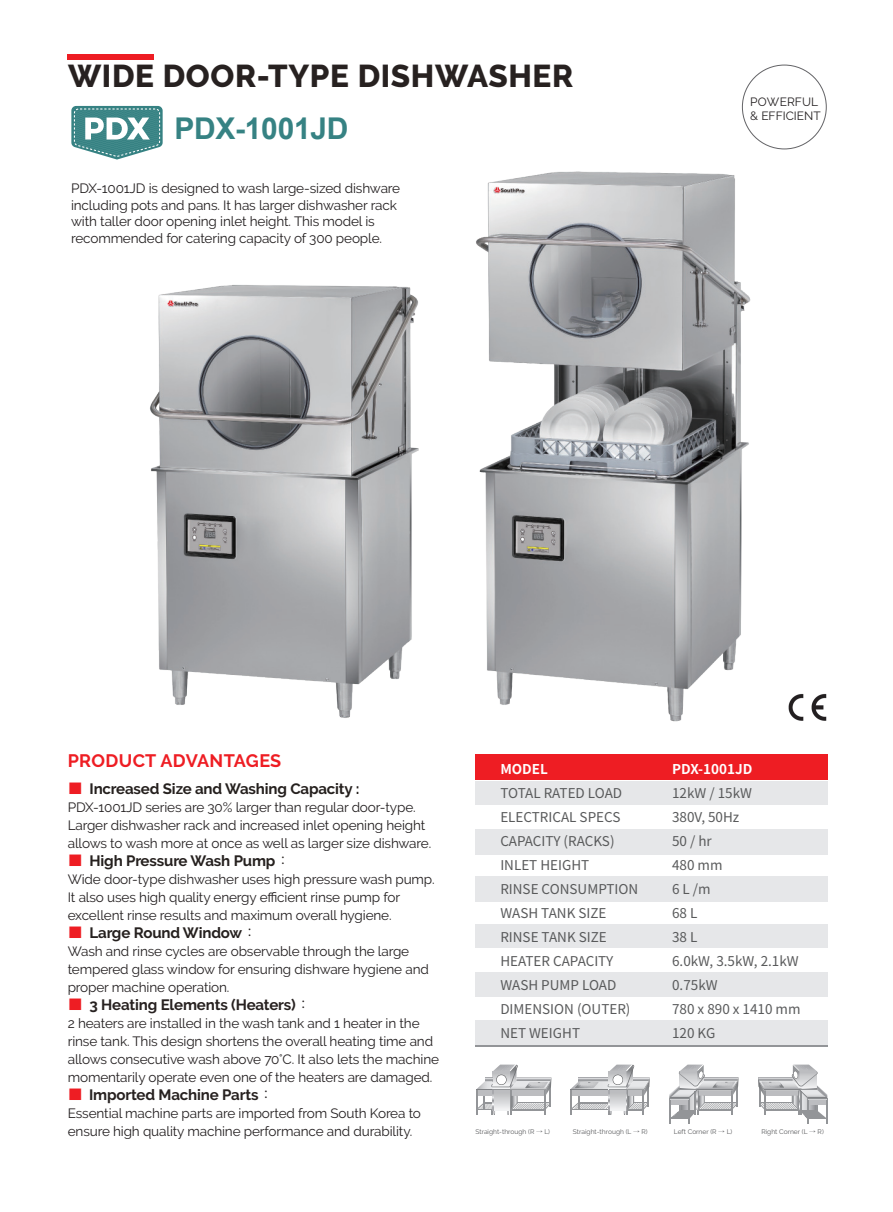
<style>
.page{position:relative;width:893px;height:1212px;background:#fff}
.page>*{position:absolute;margin:0;border:0;box-sizing:border-box;transform-origin:0 0}
.t1{font:800 31.5px "Raleway";letter-spacing:.02em;color:#272120}
.t2{font:700 30px "Arial";letter-spacing:-.01em;color:#368283}
.t3{font:700 18px "Raleway";letter-spacing:.02em;color:#ee1d23}
.t4{font:700 15px "Raleway";letter-spacing:-.01em;color:#25201e}
.t5{font:700 15px "Raleway";letter-spacing:-.01em;color:#272120}
.t6{font:13.5px/18px "Raleway";letter-spacing:-.01em;color:#231f20}
.t7{font:13.5px "Noto Sans CJ Kkr";color:#595a5b}
.t8{font:700 13.5px "Noto Sans CJ Kkr";color:#fff}
.t9{font:12px/14.4px "Raleway";color:#231f20}
.t10{font:6.6px "Raleway";color:#58595b}
.s1{font-family:"Adobe Myungjo Std";font-weight:500;color:#ee1d23}
.s2{font-family:"Adobe Myungjo Std";font-weight:500}
.s3{font-family:"Adobe Myungjo Std";font-weight:500;color:#231f20}
</style>
<div class="page">
<img style="left:476px;top:171px;width:275px;height:551px">
<img style="left:150px;top:285px;width:269px;height:433px">
<svg style="left:71px;top:106px;width:92px;height:54px"></svg>
<svg style="left:476px;top:1064px;width:75px;height:51px"></svg>
<svg style="left:570px;top:1064px;width:80px;height:51px"></svg>
<svg style="left:669px;top:1064px;width:70px;height:59px"></svg>
<svg style="left:758px;top:1064px;width:69px;height:59px"></svg>
<div style="left:475px;top:829px;width:352px;height:25px;background:#e6e7e9"></div>
<div style="left:475px;top:754px;width:352px;height:26px;background:#ee1d23"></div>
<div style="left:475px;top:781px;width:352px;height:23px;background:#e6e7e9"></div>
<div style="left:475px;top:925px;width:352px;height:23px;background:#e6e7e9"></div>
<div style="left:475px;top:972px;width:352px;height:24px;background:#e6e7e9"></div>
<div style="left:475px;top:876px;width:352px;height:25px;background:#e6e7e9"></div>
<div style="left:475px;top:1020px;width:352px;height:26px;background:#e6e7e9"></div>
<hr style="left:475px;top:1045px;width:352px;height:1px;background:#939598">
<img style="left:789px;top:694px;width:38px;height:27px">
<div style="left:67px;top:54px;width:87px;height:5px;background:#ee1d23"></div>
<h1 class="t1" style="left:68px;top:58px;width:507px">WIDE DOOR-TYPE DISHWASHER</h1>
<h2 class="t2" style="left:174px;top:108px;width:176px">PDX-1001JD</h2>
<p class="t6" style="left:71px;top:180px;width:331px;line-height:16.5px">PDX-1001JD is designed to wash large-sized dishware including pots and pans. It has larger dishwasher rack with taller door opening inlet height. This model is recommended for catering capacity of 300 people.</p>
<p class="t9" style="left:750px;top:94px;width:72px">POWERFUL &amp; EFFICIENT</p>
<h3 class="t3" style="left:68px;top:750px;width:215px">PRODUCT ADVANTAGES</h3>
<p class="t4" style="left:68px;top:780px;width:293px"><span class="s1">■</span> Increased Size and Washing Capacity :</p>
<p class="t6" style="left:68px;top:798px;width:365px">PDX-1001JD series are 30% larger than regular door-type.<br>Larger dishwasher rack and increased inlet opening height allows to wash more at once as well as larger size dishware.</p>
<p class="t4" style="left:68px;top:852px;width:224px"><span class="s1">■</span> High Pressure Wash Pump<span class="s2">：</span></p>
<p class="t6" style="left:68px;top:870px;width:368px">Wide door-type dishwasher uses high pressure wash pump.<br>It also uses high quality energy efficient rinse pump for excellent rinse results and maximum overall hygiene.</p>
<p class="t4" style="left:68px;top:924px;width:191px"><span class="s1">■</span> Large Round Window<span class="s2">：</span></p>
<p class="t6" style="left:68px;top:942px;width:363px">Wash and rinse cycles are observable through the large tempered glass window for ensuring dishware hygiene and proper machine operation.</p>
<p class="t5" style="left:68px;top:996px;width:245px"><span class="s1">■</span> 3 Heating Elements (Heaters)<span class="s3">：</span></p>
<p class="t6" style="left:68px;top:1014px;width:373px">2 heaters are installed in the wash tank and 1 heater in the rinse tank. This design shortens the overall heating time and allows consecutive wash above 70°C. It also lets the machine momentarily operate even one of the heaters are damaged.</p>
<p class="t5" style="left:68px;top:1086px;width:207px"><span class="s1">■</span> Imported Machine Parts<span class="s3">：</span></p>
<p class="t6" style="left:68px;top:1104px;width:355px">Essential machine parts are imported from South Korea to ensure high quality machine performance and durability.</p>
<p class="t8" style="left:500px;top:761px;width:49px">MODEL</p>
<p class="t8" style="left:672px;top:761px;width:82px">PDX-1001JD</p>
<p class="t7" style="left:500px;top:785px;width:123px">TOTAL RATED LOAD</p>
<p class="t7" style="left:672px;top:785px;width:81px">12kW / 15kW</p>
<p class="t7" style="left:500px;top:809px;width:122px">ELECTRICAL SPECS</p>
<p class="t7" style="left:672px;top:809px;width:69px">380V, 50Hz</p>
<p class="t7" style="left:500px;top:833px;width:116px">CAPACITY (RACKS)</p>
<p class="t7" style="left:672px;top:833px;width:41px">50 / hr</p>
<p class="t7" style="left:500px;top:857px;width:91px">INLET HEIGHT</p>
<p class="t7" style="left:672px;top:857px;width:52px">480 mm</p>
<p class="t7" style="left:500px;top:881px;width:139px">RINSE CONSUMPTION</p>
<p class="t7" style="left:672px;top:881px;width:40px">6 L /m</p>
<p class="t7" style="left:500px;top:905px;width:108px">WASH TANK SIZE</p>
<p class="t7" style="left:672px;top:905px;width:27px">68 L</p>
<p class="t7" style="left:500px;top:929px;width:108px">RINSE TANK SIZE</p>
<p class="t7" style="left:672px;top:929px;width:27px">38 L</p>
<p class="t7" style="left:500px;top:953px;width:115px">HEATER CAPACITY</p>
<p class="t7" style="left:672px;top:953px;width:128px">6.0kW, 3.5kW, 2.1kW</p>
<p class="t7" style="left:500px;top:977px;width:118px">WASH PUMP LOAD</p>
<p class="t7" style="left:672px;top:977px;width:47px">0.75kW</p>
<p class="t7" style="left:500px;top:1001px;width:132px">DIMENSION (OUTER)</p>
<p class="t7" style="left:672px;top:1001px;width:130px">780 x 890 x 1410 mm</p>
<p class="t7" style="left:500px;top:1025px;width:81px">NET WEIGHT</p>
<p class="t7" style="left:672px;top:1025px;width:45px">120 KG</p>
<p class="t10" style="left:475px;top:1128px;width:76px">Straight-through (R <span class="s2">→</span> L)</p>
<p class="t10" style="left:573px;top:1128px;width:76px">Straight-through (L <span class="s2">→</span> R)</p>
<p class="t10" style="left:674px;top:1128px;width:60px">Left Corner (R <span class="s2">→</span> L)</p>
<p class="t10" style="left:761px;top:1128px;width:64px">Right Corner (L <span class="s2">→</span> R)</p>
</div>
